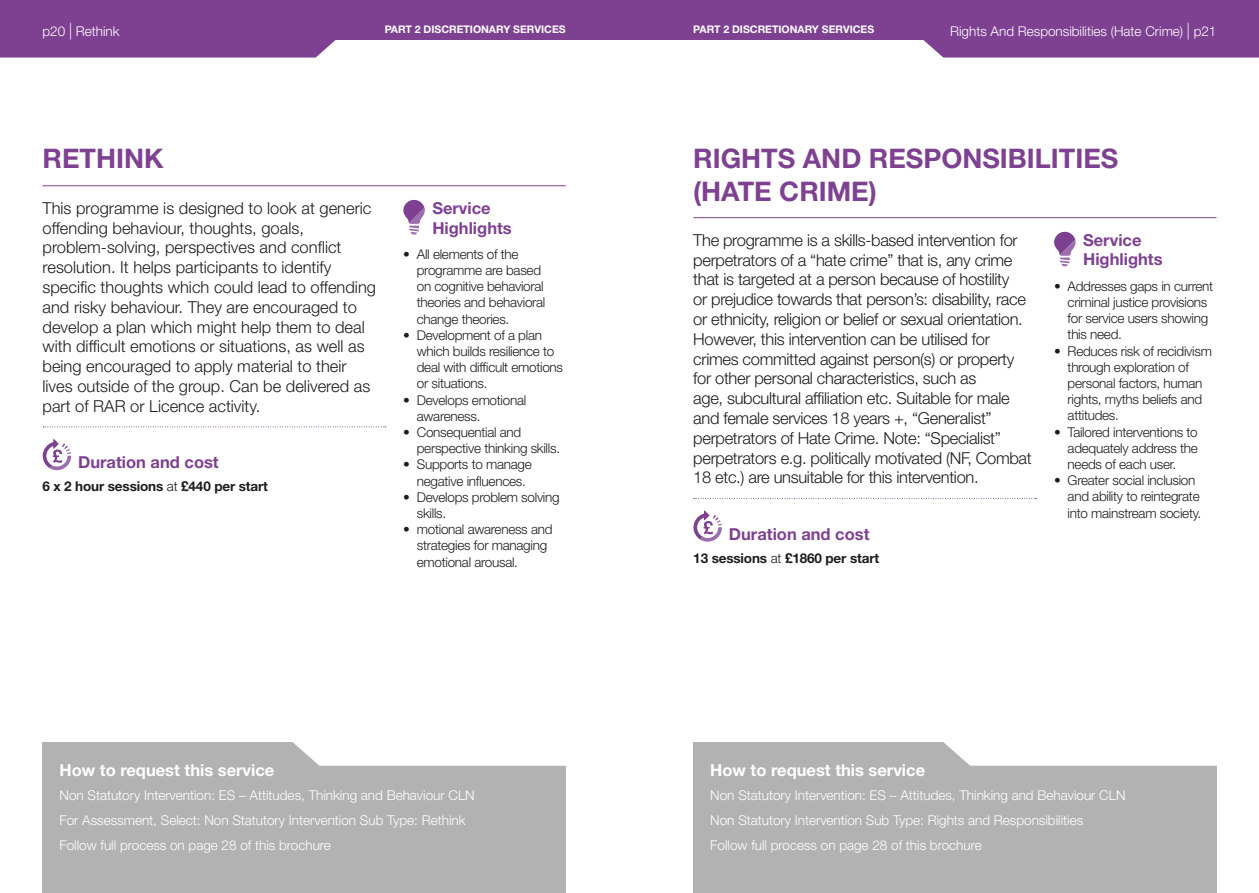
<style>
.page{position:relative;width:1259px;height:893px;background:#fff}
.page>*{position:absolute;margin:0;border:0;box-sizing:border-box;transform-origin:0 0}
.t1{font:700 27px/32.4px "Helvetica Neue LT";color:#7e4192}
.t2{font:300 16.5px/19.8px "Helvetica Neue LT";letter-spacing:-.02em;color:#1d1d1b}
.t3{font:300 16.5px/19.8px "Helvetica Neue LT";color:#1d1d1b}
.t4{font:700 16.5px/19.8px "Helvetica Neue LT";color:#7e4192}
.t5{font:700 16.5px "Helvetica Neue LT";color:#fff}
.t6{font:300 13.5px/16.2px "Helvetica Neue LT";letter-spacing:-.02em;color:#1d1d1b}
.t7{font:300 13.5px/24.8px "Helvetica Neue LT";color:#fff}
.t8{font:700 13.5px "Helvetica Neue LT";letter-spacing:-.01em;color:#1d1d1b}
.t9{font:700 10.5px "Helvetica Neue LT";color:#fff}
.s1{font-size:16.8px}
.s2{font-weight:300}
</style>
<div class="page">
<svg style="left:0;top:39px;width:351px;height:19px;background:#89519b"></svg>
<div style="left:0;top:0;width:629px;height:39px;background:#7e4192"></div>
<div style="left:43px;top:742px;width:522px;height:151px;background:#b2b2b2"></div>
<svg style="left:293px;top:742px;width:273px;height:24px;background:#fafafa"></svg>
<hr style="left:43px;top:185px;width:523px;height:1px;background:#7e4192">
<svg style="left:43px;top:426px;width:343px;height:1px"></svg>
<svg style="left:403px;top:199px;width:22px;height:35px"></svg>
<svg style="left:43px;top:439px;width:28px;height:31px"></svg>
<svg style="left:908px;top:39px;width:351px;height:19px;background:#89519b"></svg>
<div style="left:629px;top:0;width:630px;height:39px;background:#7e4192"></div>
<div style="left:693px;top:742px;width:523px;height:151px;background:#b2b2b2"></div>
<svg style="left:943px;top:742px;width:274px;height:24px;background:#fafafa"></svg>
<hr style="left:693px;top:217px;width:523px;height:1px;background:#7e4192">
<svg style="left:694px;top:498px;width:342px;height:1px"></svg>
<svg style="left:1054px;top:231px;width:22px;height:35px"></svg>
<svg style="left:693px;top:510px;width:29px;height:32px"></svg>
<p class="t7" style="left:43px;top:18px;width:79px">p20 <span class="s1">|</span> Rethink</p>
<p class="t9" style="left:385px;top:23px;width:182px">PART 2 DISCRETIONARY SERVICES</p>
<h1 class="t1" style="left:43px;top:142px;width:122px">RETHINK</h1>
<p class="t3" style="left:43px;top:198px;width:335px">This programme is designed to look at generic offending behaviour, thoughts, goals, problem-solving, perspectives and conflict resolution. It helps participants to identify specific thoughts which could lead to offending and risky behaviour. They are encouraged to develop a plan which might help them to deal with difficult emotions or situations, as well as being encouraged to apply material to their lives outside of the group. Can be delivered as part of RAR or Licence activity.</p>
<p class="t4" style="left:78px;top:452px;width:142px">Duration and cost</p>
<p class="t8" style="left:43px;top:478px;width:227px">6 x 2 hour sessions <span class="s2">at</span> £440 per start</p>
<p class="t4" style="left:432px;top:198px;width:81px">Service<br>Highlights</p>
<p class="t6" style="left:417px;top:246px;width:130px;text-indent:-14px">• All elements of the programme are based on cognitive behavioral theories and behavioral change theories.</p>
<p class="t6" style="left:417px;top:327px;width:148px;text-indent:-14px">• Development of a plan which builds resilience to deal with difficult emotions or situations.</p>
<p class="t6" style="left:417px;top:391px;width:111px;text-indent:-14px">• Develops emotional awareness.</p>
<p class="t6" style="left:417px;top:424px;width:145px;text-indent:-14px">• Consequential and perspective thinking skills.</p>
<p class="t6" style="left:403px;top:456px;width:130px;text-align:center">• Supports to manage negative influences.</p>
<p class="t6" style="left:417px;top:489px;width:144px;text-indent:-14px">• Develops problem solving skills.</p>
<p class="t6" style="left:417px;top:521px;width:137px;text-indent:-14px">• motional awareness and strategies for managing emotional arousal.</p>
<p class="t5" style="left:60px;top:760px;width:216px">How to request this service</p>
<p class="t7" style="left:60px;top:783px;width:417px">Non Statutory Intervention: ES – Attitudes, Thinking and Behaviour CLN<br>For Assessment, Select: Non Statutory Intervention Sub Type: Rethink<br>Follow full process on page 28 of this brochure</p>
<p class="t9" style="left:693px;top:23px;width:182px">PART 2 DISCRETIONARY SERVICES</p>
<p class="t7" style="left:950px;top:18px;width:268px">Rights And Responsibilities (Hate Crime) <span class="s1">|</span> p21</p>
<h1 class="t1" style="left:693px;top:142px;width:426px">RIGHTS AND RESPONSIBILITIES (HATE CRIME)</h1>
<p class="t2" style="left:693px;top:230px;width:340px">The programme is a skills-based intervention for perpetrators of a “hate crime” that is, any crime that is targeted at a person because of hostility<br>or prejudice towards that person’s: disability, race or ethnicity, religion or belief or sexual orientation.<br>However, this intervention can be utilised for crimes committed against person(s) or property for other personal characteristics, such as<br>age, subcultural affiliation etc. Suitable for male and female services 18 years +, “Generalist” perpetrators of Hate Crime. Note: “Specialist” perpetrators e.g. politically motivated (NF, Combat 18 etc.) are unsuitable for this intervention.</p>
<p class="t4" style="left:729px;top:523px;width:142px">Duration and cost</p>
<p class="t8" style="left:693px;top:549px;width:187px">13 sessions <span class="s2">at</span> £1860 per start</p>
<p class="t4" style="left:1083px;top:229px;width:81px">Service<br>Highlights</p>
<p class="t6" style="left:1067px;top:278px;width:147px;text-indent:-14px">• Addresses gaps in current criminal justice provisions for service users showing this need.</p>
<p class="t6" style="left:1067px;top:342px;width:146px;text-indent:-14px">• Reduces risk of recidivism through exploration of personal factors, human rights, myths beliefs and attitudes.</p>
<p class="t6" style="left:1067px;top:423px;width:132px;text-align:justify;text-indent:-14px">• Tailored interventions to adequately address the needs of each user.</p>
<p class="t6" style="left:1067px;top:472px;width:135px;text-indent:-14px">• Greater social inclusion and ability to reintegrate into mainstream society.</p>
<p class="t5" style="left:710px;top:760px;width:216px">How to request this service</p>
<p class="t7" style="left:710px;top:783px;width:417px">Non Statutory Intervention: ES – Attitudes, Thinking and Behaviour CLN<br>Non Statutory Intervention Sub Type: Rights and Responsibilities<br>Follow full process on page 28 of this brochure</p>
</div>
